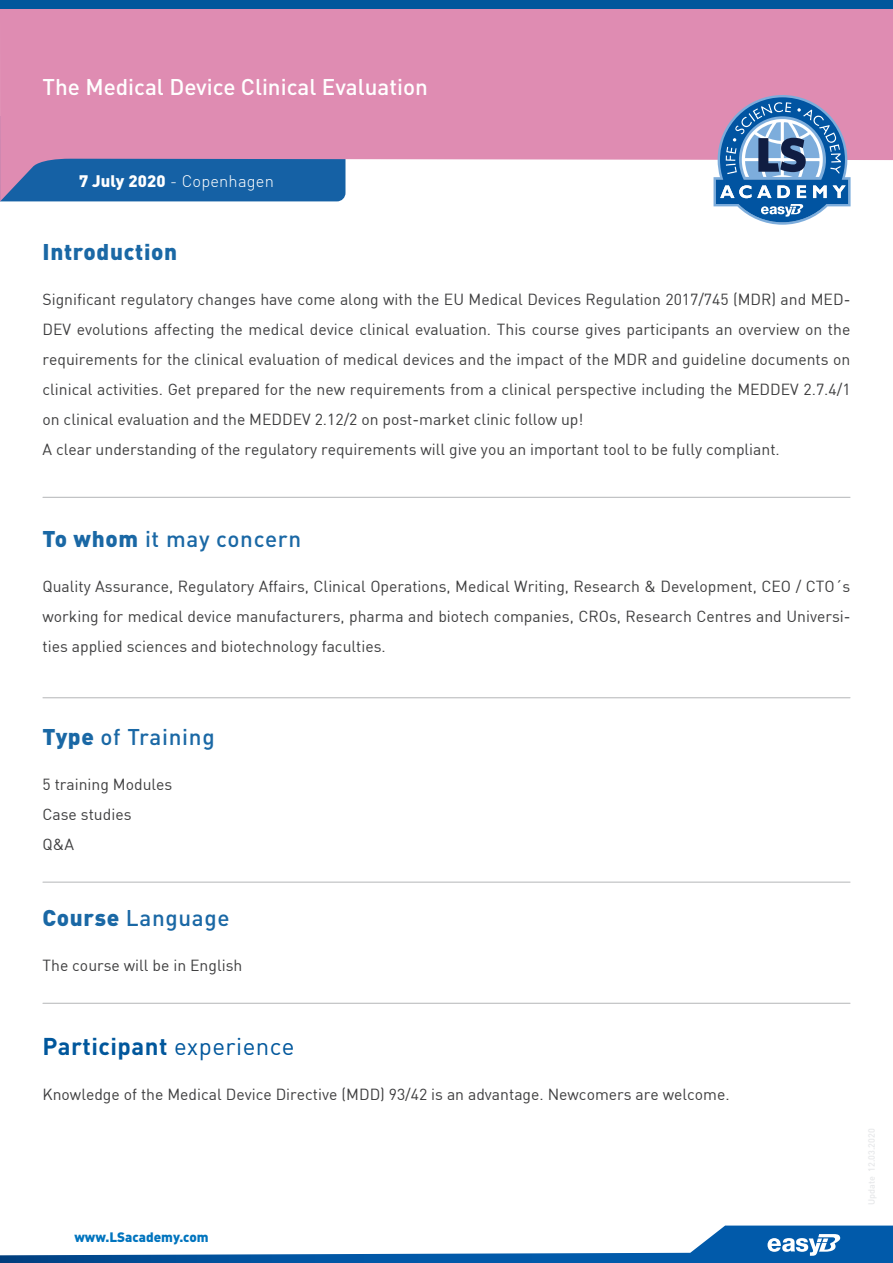
<style>
.page{position:relative;width:893px;height:1263px;background:#fff}
.page>*{position:absolute;margin:0;border:0;box-sizing:border-box;transform-origin:0 0}
.t1{font:700 24px "DIN Pro";letter-spacing:.02em;color:#00579c}
.t2{font:500 22.5px "DIN Pro";letter-spacing:.03em;color:#1a68a5}
.t3{font:500 22.5px "DIN Pro";color:#fff}
.t4{font:900 22.5px "DIN Pro";letter-spacing:.03em;color:#1a68a5}
.t5{font:300 16.5px "DIN";letter-spacing:.01em;color:#fff}
.t6{font:15.75px/30px "DIN";color:#3e3e3f;text-align:justify}
.t7{font:900 13.5px "DIN Pro";color:#0074be}
.t8{font:500 9px "DIN Pro";color:#e6e7e9}
.s1{font-family:"DIN Pro";font-weight:900}
.s2{font-weight:900}
.s3{font-family:"DIN Regular Alternate";font-weight:400}
</style>
<div class="page">
<hr style="left:43px;top:497px;width:807px;height:1px;background:#939598">
<hr style="left:43px;top:697px;width:807px;height:1px;background:#939598">
<hr style="left:43px;top:882px;width:807px;height:1px;background:#939598">
<hr style="left:43px;top:1003px;width:807px;height:1px;background:#939598">
<svg style="left:0;top:1225px;width:893px;height:38px"></svg>
<svg style="left:0;top:8px;width:893px;height:193px;background:#cf94b9"></svg>
<svg style="left:713px;top:95px;width:138px;height:130px"></svg>
<div style="left:0;top:0;width:893px;height:8px;background:#00579c"></div>
<p class="t3" style="left:43px;top:69px;width:387px">The Medical Device Clinical Evaluation</p>
<p class="t5" style="left:79px;top:171px;width:196px"><span class="s1">7 July 2020</span> - Copenhagen</p>
<p class="t4" style="left:43px;top:232px;width:136px">Introduction</p>
<p class="t6" style="left:43px;top:284px;width:809px">Significant regulatory changes have come along with the EU Medical Devices Regulation 2017/745 (MDR) and MED-DEV evolutions affecting the medical device clinical evaluation. This course gives participants an overview on the requirements for the clinical evaluation of medical devices and the impact of the MDR and guideline documents on clinical activities. Get prepared for the new requirements from a clinical perspective including the MEDDEV 2.7.4/1 on clinical evaluation and the MEDDEV 2.12/2 on post-market clinic follow up!</p>
<p class="t6" style="left:43px;top:434px;width:739px">A clear understanding of the regulatory requirements will give you an important tool to be fully compliant.</p>
<p class="t2" style="left:43px;top:521px;width:260px"><span class="s2">To whom</span> it may concern</p>
<p class="t6" style="left:43px;top:571px;width:809px">Quality Assurance, Regulatory Affairs, Clinical Operations, Medical Writing, Research &amp; Development, CEO / CTO´s working for medical device manufacturers, pharma and biotech companies, CROs, Research Centres and Universi&shy;ties applied sciences and biotechnology faculties.</p>
<p class="t2" style="left:43px;top:719px;width:174px"><span class="s2">Type</span> of Training</p>
<p class="t6" style="left:43px;top:769px;width:131px">5 training Modules</p>
<p class="t6" style="left:43px;top:799px;width:91px">Case studies</p>
<p class="t6" style="left:43px;top:829px;width:33px">Q&amp;A</p>
<p class="t2" style="left:43px;top:900px;width:189px"><span class="s2">Course</span> Language</p>
<p class="t6" style="left:43px;top:950px;width:201px">The course will be in English</p>
<p class="t1" style="left:43px;top:1026px;width:253px">Participant <span class="s3">experience</span></p>
<p class="t6" style="left:43px;top:1079px;width:689px">Knowledge of the Medical Device Directive (MDD) 93/42 is an advantage. Newcomers are welcome.</p>
<p class="t7" style="left:74px;top:1225px;width:136px">www.LSacademy.com</p>
<p class="t8" style="left:864px;top:1205px;width:78px;rotate:-90deg">Update 12.03.2020</p>
</div>
